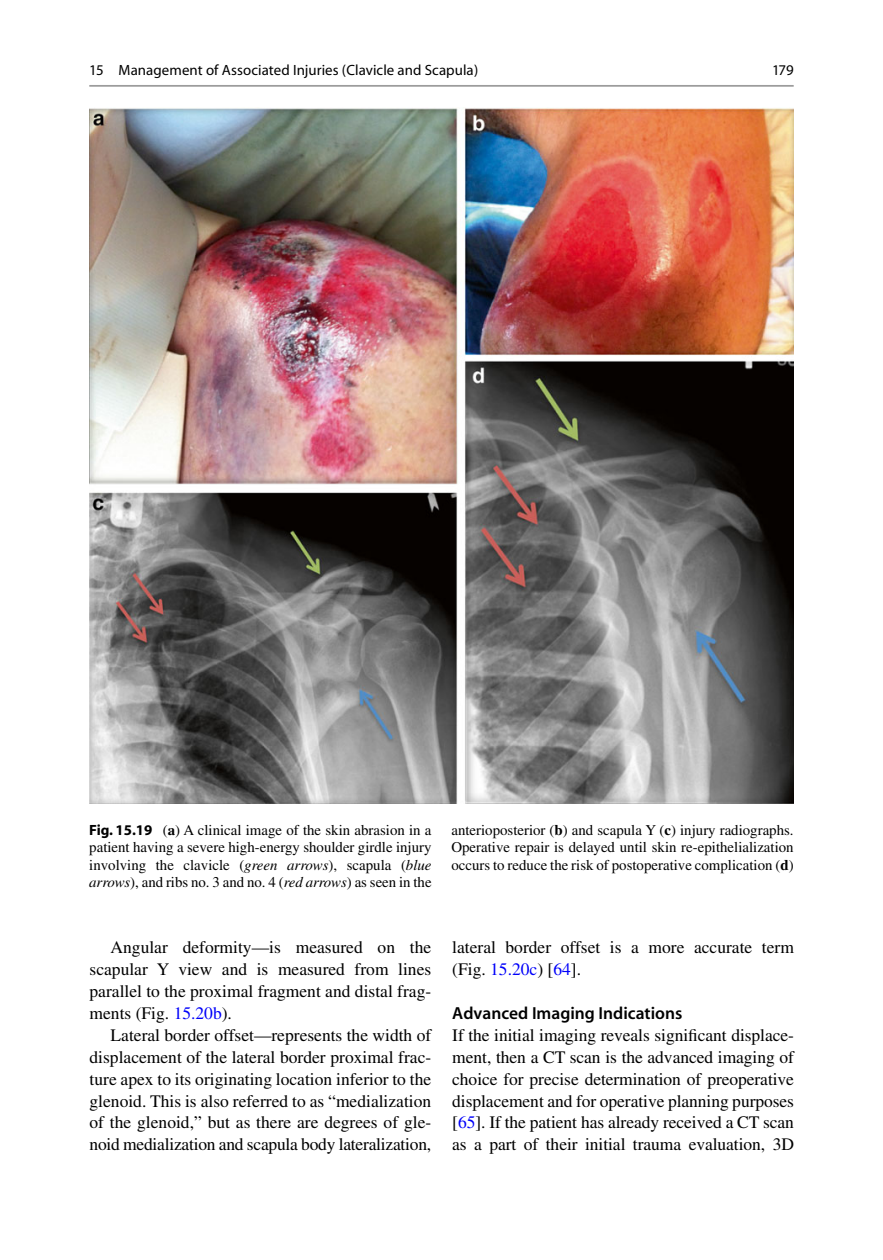
<style>
.page{position:relative;width:883px;height:1260px;background:#fff}
.page>*{position:absolute;margin:0;border:0;box-sizing:border-box;transform-origin:0 0}
.t1{font:17.5px/21.9px "Cpklhm Times";letter-spacing:-.005em;color:#000;text-align:justify}
.t2{font:600 17.5px "Hxvgqb Myriad";color:#000}
.t3{font:14.88px/17.5px "Cpklhm Times";color:#000;text-align:justify}
.t4{font:14.88px "Fqwwnq Myriad";letter-spacing:.005em;color:#000}
.s1{font-family:"Wqgqvl Myriad";font-weight:700}
.s2{font-family:"Fhbysb Times";font-weight:700}
.s3{font-family:"Psthtb Times";font-style:italic}
.s4{color:#0000fa}
</style>
<div class="page">
<img style="left:89px;top:107px;width:705px;height:696px">
<hr style="left:89px;top:85px;width:705px;height:2px;background:#9c9c9c">
<p class="t4" style="left:89px;top:64px;width:391px">15 Management of Associated Injuries (Clavicle and Scapula)</p>
<p class="t4" style="left:772px;top:64px;width:23px">179</p>
<p class="t3" style="left:89px;top:822px;width:344px"><span class="s1">Fig. 15.19</span> ( <span class="s2">a</span> ) A clinical image of the skin abrasion in a patient having a severe high-energy shoulder girdle injury involving the clavicle ( <span class="s3">green arrows</span> ), scapula ( <span class="s3">blue arrows</span> ), and ribs no. 3 and no. 4 ( <span class="s3">red arrows</span> ) as seen in the</p>
<p class="t3" style="left:451px;top:822px;width:344px">anterioposterior ( <span class="s2">b</span> ) and scapula Y ( <span class="s2">c</span> ) injury radiographs.<br>Operative repair is delayed until skin re- epithelialization occurs to reduce the risk of postoperative complication ( <span class="s2">d</span> )</p>
<p class="t1" style="left:90px;top:938px;width:343px;text-indent:21px">Angular deformity—is measured on the scapular Y view and is measured from lines parallel to the proximal fragment and distal frag&shy;ments (Fig. <span class="s4">15.20b</span> ).</p>
<p class="t1" style="left:90px;top:1026px;width:343px;text-indent:21px">Lateral border offset—represents the width of displacement of the lateral border proximal frac&shy;ture apex to its originating location inferior to the glenoid. This is also referred to as “medialization of the glenoid,” but as there are degrees of gle&shy;noid medialization and scapula body lateralization,</p>
<p class="t1" style="left:452px;top:938px;width:343px">lateral border offset is a more accurate term (Fig. <span class="s4">15.20c</span> ) [ <span class="s4">64</span> ].</p>
<p class="t2" style="left:452px;top:1007px;width:232px">Advanced Imaging Indications</p>
<p class="t1" style="left:452px;top:1026px;width:343px">If the initial imaging reveals significant displace&shy;ment, then a CT scan is the advanced imaging of choice for precise determination of preoperative displacement and for operative planning purposes [ <span class="s4">65</span> ]. If the patient has already received a CT scan as a part of their initial trauma evaluation, 3D</p>
</div>
